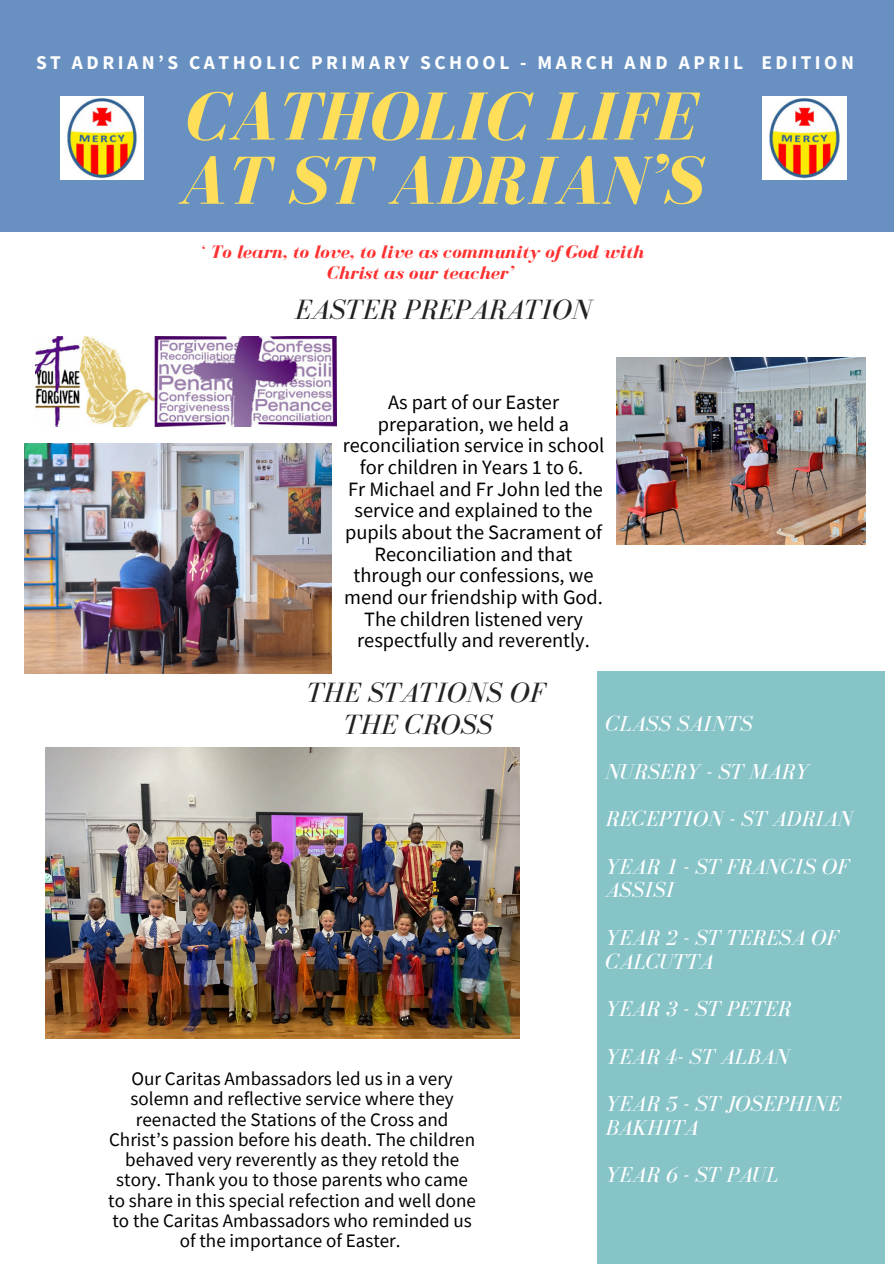
<style>
.page{position:relative;width:894px;height:1264px;background:#fff}
.page>*{position:absolute;margin:0;border:0;box-sizing:border-box;transform-origin:0 0}
.t1{font:italic 700 69.9px/64.2px "Bodoni FLF";color:#ffde59}
.t2{font:italic 28.65px/31.5px "Bodoni FLF";color:#222;text-align:center}
.t3{font:italic 22.2px/23.7px "Bodoni FLF";color:#fff}
.t4{font:20.4px/21.6px "Source Sans Pro";color:#000;text-align:center}
.t5{font:700 19.35px "Source Sans Pro";letter-spacing:.18em;color:#fff}
.t6{font:19.05px/20.2px "Source Sans Pro";color:#000;text-align:center}
.t7{font:italic 700 18.6px/20.2px "Bodoni FLF";color:#ff3131;text-align:center}
.s1{font-weight:400}
</style>
<div class="page">
<div style="left:597px;top:670px;width:287px;height:593px;background:#87c4c8"></div>
<div style="left:0;top:0;width:893px;height:232px;background:#6891c2"></div>
<img style="left:60px;top:96px;width:84px;height:84px">
<img style="left:762px;top:96px;width:83px;height:84px">
<img style="left:35px;top:336px;width:301px;height:90px">
<img style="left:616px;top:357px;width:249px;height:187px">
<img style="left:25px;top:443px;width:306px;height:230px">
<img style="left:46px;top:747px;width:474px;height:291px">
<h5 class="t5" style="left:36px;top:50px;width:819px">ST ADRIAN’S CATHOLIC PRIMARY SCHOOL - MARCH AND APRIL EDITION</h5>
<p class="t1" style="left:178px;top:84px;width:524px">CATHOLIC LIFE<br>AT ST ADRIAN’S</p>
<h3 class="t7" style="left:200px;top:242px;width:444px"><span class="s1">‘</span> To learn, to love, to live as community of God with<br>Christ as our teacher’</h3>
<h3 class="t2" style="left:295px;top:293px;width:298px">EASTER PREPARATION</h3>
<h3 class="t4" style="left:343px;top:391px;width:263px">As part of our Easter preparation, we held a reconciliation service in school for children in Years 1 to 6.<br>Fr Michael and Fr John led the service and explained to the pupils about the Sacrament of<br>Reconciliation and that through our confessions, we mend our friendship with God.<br>The children listened very respectfully and reverently.</h3>
<h1 class="t2" style="left:307px;top:677px;width:239px">THE STATIONS OF<br>THE CROSS</h1>
<h3 class="t6" style="left:108px;top:1068px;width:369px">Our Caritas Ambassadors led us in a very solemn and reflective service where they reenacted the Stations of the Cross and Christ’s passion before his death. The children behaved very reverently as they retold the story. Thank you to those parents who came to share in this special refection and well done to the Caritas Ambassadors who reminded us of the importance of Easter.</h3>
<p class="t3" style="left:605px;top:712px;width:149px">CLASS SAINTS</p>
<p class="t3" style="left:605px;top:759px;width:205px">NURSERY - ST MARY</p>
<h6 class="t3" style="left:605px;top:807px;width:249px">RECEPTION - ST ADRIAN</h6>
<h2 class="t3" style="left:605px;top:854px;width:245px">YEAR 1 - ST FRANCIS OF<br>ASSISI</h2>
<p class="t3" style="left:605px;top:925px;width:234px">YEAR 2 - ST TERESA OF<br>CALCUTTA</p>
<p class="t3" style="left:605px;top:996px;width:187px">YEAR 3 - ST PETER</p>
<h4 class="t3" style="left:605px;top:1044px;width:186px">YEAR 4- ST ALBAN</h4>
<p class="t3" style="left:605px;top:1091px;width:236px">YEAR 5 - ST JOSEPHINE<br>BAKHITA</p>
<p class="t3" style="left:605px;top:1162px;width:175px">YEAR 6 - ST PAUL</p>
</div>
